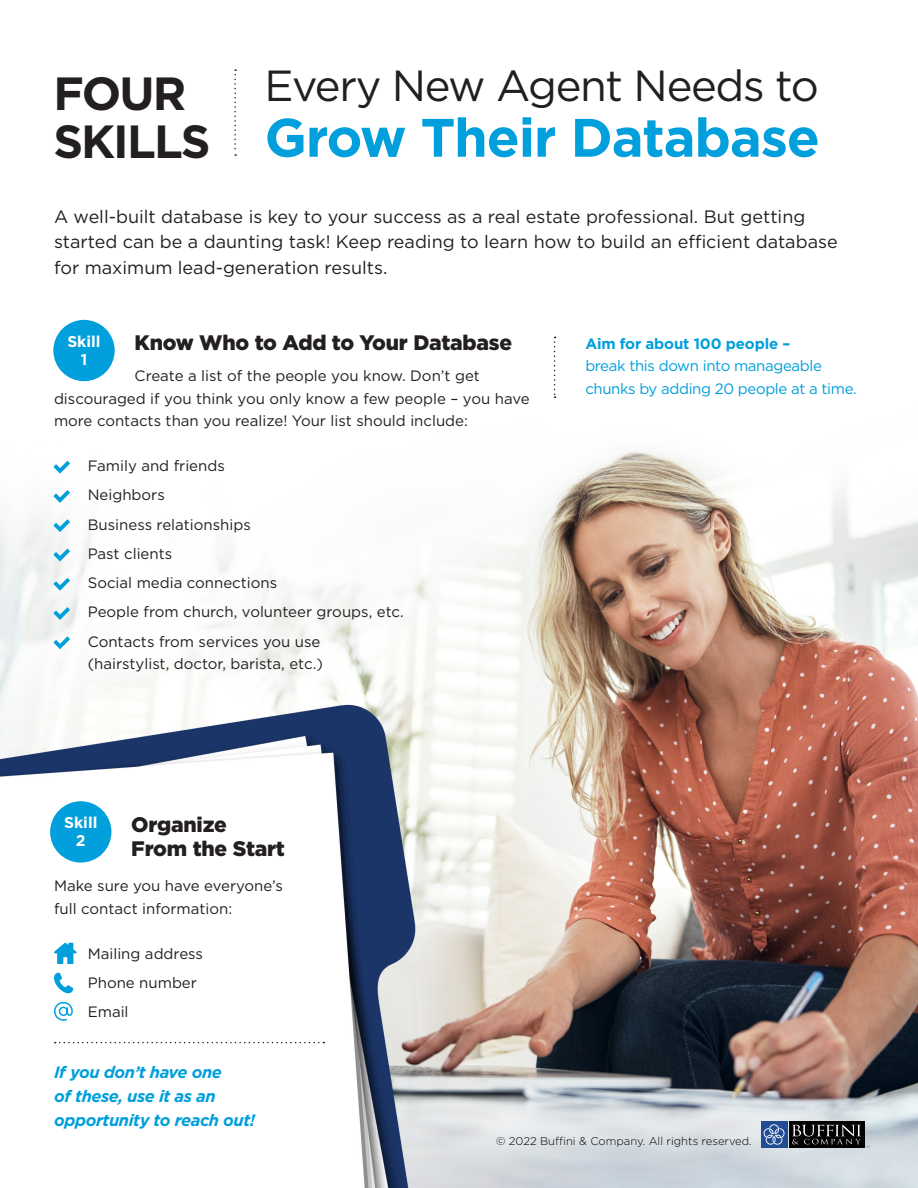
<style>
.page{position:relative;width:918px;height:1188px;background:#fff}
.page>*{position:absolute;margin:0;border:0;box-sizing:border-box;transform-origin:0 0}
.t1{font:700 54px "Gotham";letter-spacing:-.02em;color:#019fdc}
.t2{font:700 46.5px/48px "Gotham";letter-spacing:-.04em;color:#231f20}
.t3{font:43.5px "Gotham";letter-spacing:-.03em;color:#231f20}
.t4{font:900 21px "Gotham";letter-spacing:-.01em;color:#231f20}
.t5{font:18px/25.5px "Gotham";color:#231f20}
.t6{font:italic 700 16.5px/24px "Gotham";letter-spacing:-.025em;color:#019fdc}
.t7{font:700 15.6px "Gotham";color:#fff}
.t8{font:15px/22.5px "Gotham";color:#231f20}
.t9{font:15px/22.5px "Gotham";letter-spacing:-.025em;color:#019fdc}
.t10{font:700 15px "Gotham";letter-spacing:-.01em;color:#019fdc}
.t11{font:300 11.25px "Gotham";color:#040101}
</style>
<div class="page">
<img style="left:1px;top:69px;width:917px;height:1119px">
<div style="left:50px;top:801px;width:61px;height:62px;background:#019fdc;border-radius:50%"></div>
<div style="left:53px;top:320px;width:62px;height:61px;background:#019fdc;border-radius:50%"></div>
<svg style="left:554px;top:337px;width:2px;height:61px"></svg>
<svg style="left:234px;top:69px;width:2px;height:87px"></svg>
<svg style="left:55px;top:1042px;width:269px;height:1px"></svg>
<svg style="left:54px;top:973px;width:19px;height:20px"></svg>
<svg style="left:53px;top:1001px;width:21px;height:20px"></svg>
<svg style="left:54px;top:943px;width:23px;height:21px"></svg>
<svg style="left:53px;top:461px;width:17px;height:13px"></svg>
<svg style="left:53px;top:490px;width:17px;height:13px"></svg>
<svg style="left:53px;top:519px;width:17px;height:13px"></svg>
<svg style="left:53px;top:549px;width:17px;height:12px"></svg>
<svg style="left:53px;top:578px;width:17px;height:13px"></svg>
<svg style="left:53px;top:607px;width:17px;height:13px"></svg>
<svg style="left:53px;top:636px;width:17px;height:13px"></svg>
<div style="left:761px;top:1121px;width:26px;height:27px;background:#214c93"></div>
<svg style="left:763px;top:1124px;width:22px;height:21px"></svg>
<div style="left:789px;top:1121px;width:75px;height:27px;background:linear-gradient(to right,#040101,#040101)"></div>
<svg style="left:792px;top:1125px;width:77px;height:23px"></svg>
<p class="t2" style="left:53px;top:69px;width:159px">FOUR<br>SKILLS</p>
<p class="t3" style="left:265px;top:58px;width:556px">Every New Agent Needs to</p>
<p class="t1" style="left:265px;top:102px;width:557px">Grow Their Database</p>
<p class="t5" style="left:54px;top:203px;width:785px">A well-built database is key to your success as a real estate professional. But getting started can be a daunting task! Keep reading to learn how to build an efficient database for maximum lead-generation results.</p>
<p class="t4" style="left:135px;top:329px;width:379px">Know Who to Add to Your Database</p>
<p class="t7" style="left:67px;top:331px;width:35px">Skill</p>
<p class="t7" style="left:81px;top:349px;width:8px">1</p>
<p class="t8" style="left:54px;top:364px;width:477px;text-indent:81px">Create a list of the people you know. Don’t get discouraged if you think you only know a few people – you have more contacts than you realize! Your list should include:</p>
<p class="t8" style="left:88px;top:454px;width:139px">Family and friends</p>
<p class="t8" style="left:88px;top:484px;width:79px">Neighbors</p>
<p class="t8" style="left:88px;top:513px;width:165px">Business relationships</p>
<p class="t8" style="left:88px;top:542px;width:86px">Past clients</p>
<p class="t8" style="left:88px;top:571px;width:191px">Social media connections</p>
<p class="t8" style="left:88px;top:601px;width:318px">People from church, volunteer groups, etc.</p>
<p class="t8" style="left:88px;top:630px;width:237px">Contacts from services you use (hairstylist, doctor, barista, etc.)</p>
<p class="t10" style="left:585px;top:333px;width:207px">Aim for about 100 people –</p>
<p class="t9" style="left:585px;top:354px;width:273px">break this down into manageable chunks by adding 20 people at a time.</p>
<p class="t7" style="left:64px;top:813px;width:35px">Skill</p>
<p class="t7" style="left:76px;top:831px;width:11px">2</p>
<p class="t4" style="left:131px;top:810px;width:97px">Organize</p>
<p class="t4" style="left:131px;top:834px;width:155px">From the Start</p>
<p class="t8" style="left:54px;top:874px;width:231px">Make sure you have everyone’s full contact information:</p>
<p class="t8" style="left:88px;top:942px;width:117px">Mailing address</p>
<p class="t8" style="left:88px;top:971px;width:111px">Phone number</p>
<p class="t8" style="left:88px;top:1000px;width:42px">Email</p>
<p class="t6" style="left:54px;top:1060px;width:203px">If you don’t have one<br>of these, use it as an opportunity to reach out!</p>
<p class="t11" style="left:496px;top:1134px;width:257px">© 2022 Buffini &amp; Company. All rights reserved.</p>
</div>
